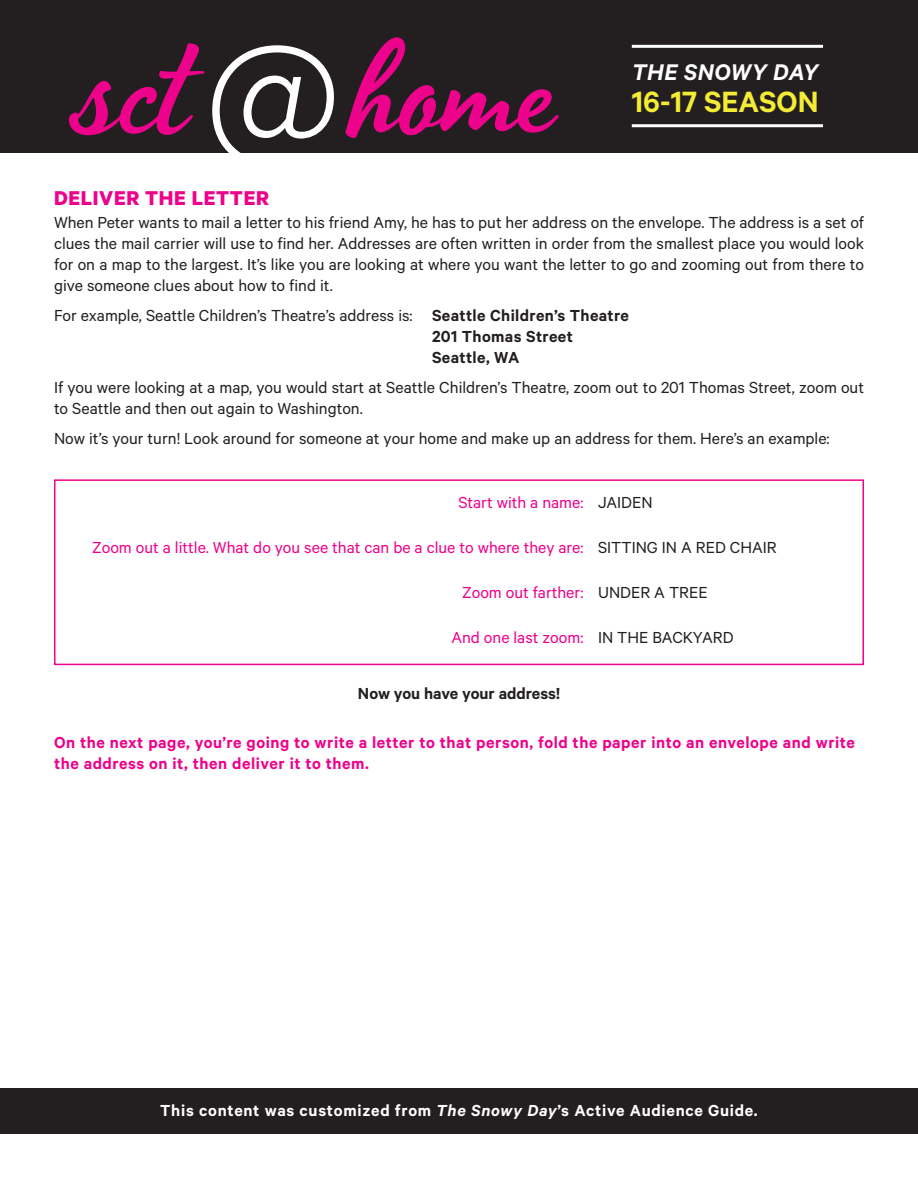
<style>
.page{position:relative;width:918px;height:1188px;background:#fff}
.page>*{position:absolute;margin:0;border:0;box-sizing:border-box;transform-origin:0 0}
.t1{font:300 173.85px "Calibre";color:#fff}
.t2{font:142.95px "Timeout";color:#ed028c}
.t3{font:600 33px "Calibre";color:#f4eb34}
.t4{font:italic 600 25.5px "Calibre";letter-spacing:.02em;color:#fff}
.t5{font:700 22.5px "Calibre";letter-spacing:.03em;color:#ed028c}
.t6{font:18px/21px "Calibre";color:#231f20;text-align:justify}
.t7{font:600 18px/21px "Calibre";letter-spacing:.03em;color:#ed028c}
.t8{font:18px "Calibre";color:#ed028c}
.t9{font:600 18px "Calibre";letter-spacing:.04em;color:#fff}
.t10{font:600 18px "Calibre";letter-spacing:.01em;color:#231f20}
.s1{font-weight:600}
.s2{font-style:italic}
</style>
<div class="page">
<div style="left:0;top:0;width:918px;height:153px;background:#231f20"></div>
<div style="left:0;top:1088px;width:918px;height:46px;background:#231f20"></div>
<hr style="left:632px;top:45px;width:191px;height:3px;background:#fff">
<hr style="left:632px;top:124px;width:191px;height:3px;background:#fff">
<div style="left:54px;top:479px;width:810px;height:186px;border:2px solid #ed028c"></div>
<p class="t2" style="left:77px;top:4px;width:480px">sct home</p>
<p class="t1" style="left:206px;top:-12px;width:136px">@</p>
<p class="t4" style="left:632px;top:57px;width:188px">THE SNOWY DAY</p>
<p class="t3" style="left:632px;top:82px;width:188px">16-17 SEASON</p>
<p class="t5" style="left:54px;top:185px;width:216px">DELIVER THE LETTER</p>
<p class="t6" style="left:54px;top:211px;width:812px">When Peter wants to mail a letter to his friend Amy, he has to put her address on the envelope. The address is a set of clues the mail carrier will use to find her. Addresses are often written in order from the smallest place you would look for on a map to the largest. It’s like you are looking at where you want the letter to go and zooming out from there to give someone clues about how to find it.</p>
<p class="t6" style="left:54px;top:304px;width:577px">For example, Seattle Children’s Theatre’s address is: <span class="s1">Seattle Children’s Theatre</span></p>
<p class="t10" style="left:432px;top:326px;width:142px">201 Thomas Street</p>
<p class="t10" style="left:432px;top:347px;width:89px">Seattle, WA</p>
<p class="t6" style="left:54px;top:376px;width:812px">If you were looking at a map, you would start at Seattle Children’s Theatre, zoom out to 201 Thomas Street, zoom out to Seattle and then out again to Washington.</p>
<p class="t6" style="left:54px;top:427px;width:777px">Now it’s your turn! Look around for someone at your home and make up an address for them. Here’s an example:</p>
<p class="t8" style="left:458px;top:492px;width:127px">Start with a name:</p>
<p class="t8" style="left:92px;top:537px;width:493px">Zoom out a little. What do you see that can be a clue to where they are:</p>
<p class="t8" style="left:462px;top:582px;width:123px">Zoom out farther:</p>
<p class="t8" style="left:451px;top:627px;width:134px">And one last zoom:</p>
<p class="t6" style="left:598px;top:492px;width:56px">JAIDEN</p>
<p class="t6" style="left:598px;top:537px;width:180px">SITTING IN A RED CHAIR</p>
<p class="t6" style="left:598px;top:582px;width:111px">UNDER A TREE</p>
<p class="t6" style="left:598px;top:627px;width:137px">IN THE BACKYARD</p>
<p class="t10" style="left:358px;top:683px;width:204px">Now you have your address!</p>
<p class="t7" style="left:54px;top:731px;width:803px">On the next page, you’re going to write a letter to that person, fold the paper into an envelope and write the address on it, then deliver it to them.</p>
<p class="t9" style="left:160px;top:1100px;width:599px">This content was customized from <span class="s2">The Snowy Day</span>’s Active Audience Guide.</p>
</div>
